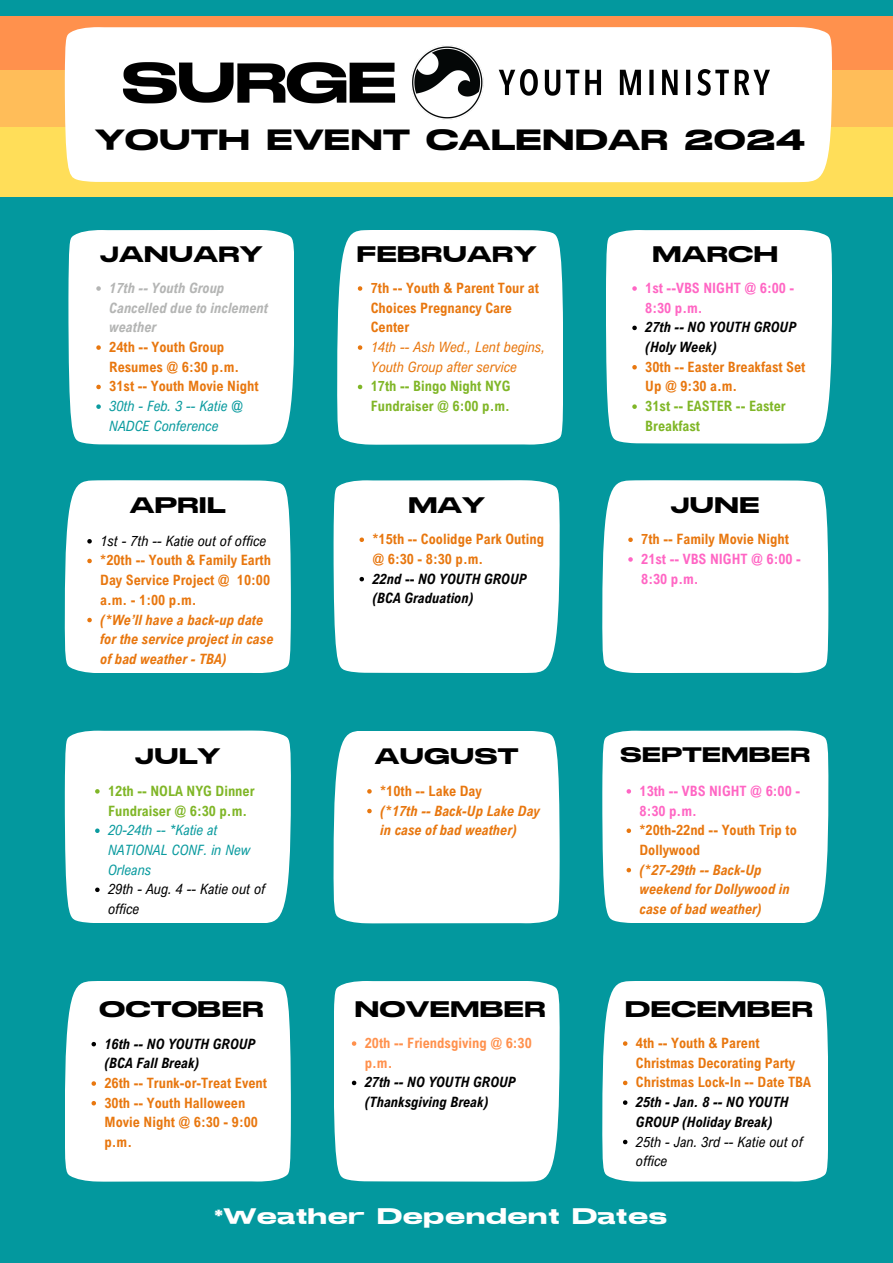
<style>
.page{position:relative;width:893px;height:1263px;background:#03989e}
.page>*{position:absolute;margin:0;border:0;box-sizing:border-box;transform-origin:0 0}
.t1{font:29.25px "Stretch Pro";color:#000}
.t2{font:22.5px "Stretch Pro";color:#000}
.t3{font:22.5px "Stretch Pro";color:#fff}
.t4{font:21px "Stretch Pro";color:#000}
.t5{font:700 14.25px/19.6px "Arial Nova Cond";color:#e8770f}
.t6{font:italic 700 14.25px/19.6px "Arial Nova Cond";color:#000}
.t7{font:italic 700 14.25px/19.6px "Arial Nova Cond";color:#e8770f}
.t8{font:700 14.25px/19.6px "Arial Nova Cond";color:#80b627}
.t9{font:700 14.25px/19.6px "Arial Nova Cond";color:#ff66c4}
.t10{font:italic 14.25px/19.6px "Arial Nova Cond";color:#000}
.t11{font:italic 14.25px/19.6px "Arial Nova Cond";color:#0b9b9f}
.t12{font:italic 14.25px/19.6px "Arial Nova Cond";color:#e8770f}
.t13{font:italic 700 14.25px/19.6px "Arial Nova Cond";color:#b4b5b4}
.t14{font:700 14.25px/19.6px "Arial Nova Cond";color:#ff914d}
.s1{font-style:normal}
</style>
<div class="page">
<div style="left:602px;top:981px;width:226px;height:200px;background:#fff"></div>
<div style="left:334px;top:981px;width:225px;height:200px;background:#fff"></div>
<div style="left:65px;top:981px;width:226px;height:200px;background:#fff"></div>
<div style="left:0;top:16px;width:893px;height:89px;background:#ff914d"></div>
<div style="left:0;top:70px;width:893px;height:92px;background:#ffbd59"></div>
<div style="left:0;top:127px;width:893px;height:69px;background:#ffde59"></div>
<div style="left:68px;top:230px;width:226px;height:215px;background:#fff"></div>
<div style="left:337px;top:230px;width:226px;height:215px;background:#fff"></div>
<div style="left:65px;top:27px;width:767px;height:155px;background:#fff"></div>
<div style="left:606px;top:230px;width:226px;height:214px;background:#fff"></div>
<img style="left:112px;top:41px;width:670px;height:83px">
<svg style="left:96px;top:286px;width:5px;height:5px"></svg>
<svg style="left:96px;top:345px;width:5px;height:5px"></svg>
<svg style="left:96px;top:385px;width:5px;height:4px"></svg>
<svg style="left:96px;top:404px;width:5px;height:5px"></svg>
<svg style="left:632px;top:286px;width:5px;height:5px"></svg>
<svg style="left:632px;top:326px;width:5px;height:4px"></svg>
<svg style="left:632px;top:365px;width:5px;height:4px"></svg>
<svg style="left:632px;top:404px;width:5px;height:5px"></svg>
<div style="left:65px;top:480px;width:226px;height:193px;background:#fff"></div>
<div style="left:333px;top:480px;width:226px;height:193px;background:#fff"></div>
<div style="left:602px;top:480px;width:226px;height:193px;background:#fff"></div>
<div style="left:65px;top:730px;width:226px;height:193px;background:#fff"></div>
<div style="left:333px;top:731px;width:226px;height:192px;background:#fff"></div>
<div style="left:602px;top:730px;width:226px;height:193px;background:#fff"></div>
<svg style="left:91px;top:1042px;width:5px;height:4px"></svg>
<svg style="left:91px;top:1081px;width:5px;height:5px"></svg>
<svg style="left:91px;top:1101px;width:5px;height:4px"></svg>
<svg style="left:352px;top:1041px;width:4px;height:5px"></svg>
<svg style="left:352px;top:1081px;width:4px;height:4px"></svg>
<svg style="left:623px;top:1041px;width:4px;height:5px"></svg>
<svg style="left:623px;top:1081px;width:4px;height:4px"></svg>
<svg style="left:623px;top:1100px;width:4px;height:5px"></svg>
<svg style="left:623px;top:1140px;width:4px;height:4px"></svg>
<svg style="left:358px;top:286px;width:4px;height:5px"></svg>
<svg style="left:358px;top:345px;width:4px;height:5px"></svg>
<svg style="left:358px;top:385px;width:4px;height:4px"></svg>
<p class="t1" style="left:95px;top:126px;width:712px">YOUTH EVENT CALENDAR 2024</p>
<p class="t2" style="left:100px;top:244px;width:164px">JANUARY</p>
<p class="t2" style="left:356px;top:244px;width:181px">FEBRUARY</p>
<p class="t13" style="left:109px;top:278px;width:160px">17th -- Youth Group<br>Cancelled due to inclement weather</p>
<p class="t5" style="left:109px;top:337px;width:131px">24th -- Youth Group<br>Resumes @ 6:30 p.m.</p>
<p class="t5" style="left:109px;top:376px;width:151px">31st -- Youth Movie Night</p>
<p class="t11" style="left:109px;top:396px;width:135px">30th - Feb. 3 -- Katie @<br>NADCE Conference</p>
<p class="t5" style="left:371px;top:278px;width:170px">7th -- Youth &amp; Parent Tour at<br>Choices Pregnancy Care<br>Center</p>
<p class="t12" style="left:371px;top:337px;width:176px">14th -- Ash Wed., Lent begins,<br>Youth Group after service</p>
<p class="t8" style="left:371px;top:376px;width:141px">17th -- Bingo Night NYG<br>Fundraiser @ 6:00 p.m.</p>
<p class="t2" style="left:652px;top:244px;width:128px">MARCH</p>
<p class="t9" style="left:645px;top:278px;width:151px">1st --VBS NIGHT @ 6:00 -<br>8:30 p.m.</p>
<p class="t6" style="left:645px;top:317px;width:153px">27th -- NO YOUTH GROUP (Holy Week)</p>
<p class="t5" style="left:645px;top:357px;width:162px">30th -- Easter Breakfast Set<br>Up @ 9:30 a.m.</p>
<p class="t8" style="left:645px;top:396px;width:142px">31st -- EASTER -- Easter<br>Breakfast</p>
<p class="t2" style="left:130px;top:495px;width:98px">APRIL</p>
<p class="t2" style="left:408px;top:495px;width:79px">MAY</p>
<p class="t2" style="left:670px;top:495px;width:91px">JUNE</p>
<p class="t10" style="left:100px;top:531px;width:167px">1st - 7th -- Katie out of office</p>
<p class="t5" style="left:100px;top:550px;width:172px;text-align:justify">*20th -- Youth &amp; Family Earth Day Service Project @ 10:00 a.m. - 1:00 p.m.</p>
<p class="t7" style="left:100px;top:609px;width:175px">(*We’ll have a back-up date for the service project in case of bad weather - TBA)</p>
<p class="t5" style="left:372px;top:529px;width:173px">*15th -- Coolidge Park Outing @ 6:30 - 8:30 p.m.</p>
<p class="t6" style="left:372px;top:568px;width:156px">22nd <span class="s1">--</span> NO YOUTH GROUP (BCA Graduation)</p>
<p class="t5" style="left:641px;top:529px;width:149px">7th -- Family Movie Night</p>
<p class="t9" style="left:641px;top:549px;width:161px">21st -- VBS NIGHT @ 6:00 -<br>8:30 p.m.</p>
<p class="t2" style="left:135px;top:746px;width:87px">JULY</p>
<p class="t2" style="left:375px;top:746px;width:145px">AUGUST</p>
<p class="t4" style="left:620px;top:745px;width:192px">SEPTEMBER</p>
<p class="t8" style="left:108px;top:781px;width:148px">12th -- NOLA NYG Dinner<br>Fundraiser @ 6:30 p.m.</p>
<p class="t11" style="left:108px;top:820px;width:144px">20-24th -- *Katie at<br>NATIONAL CONF. in New<br>Orleans</p>
<p class="t10" style="left:108px;top:879px;width:159px">29th - Aug. 4 -- Katie out of office</p>
<p class="t5" style="left:380px;top:781px;width:103px">*10th -- Lake Day</p>
<p class="t7" style="left:380px;top:800px;width:161px">(*17th -- Back-Up Lake Day in case of bad weather)</p>
<p class="t9" style="left:639px;top:781px;width:162px">13th -- VBS NIGHT @ 6:00 -<br>8:30 p.m.</p>
<p class="t5" style="left:639px;top:820px;width:159px">*20th-22nd -- Youth Trip to<br>Dollywood</p>
<p class="t7" style="left:639px;top:859px;width:152px">(*27-29th -- Back-Up weekend for Dollywood in case of bad weather)</p>
<p class="t2" style="left:99px;top:998px;width:166px">OCTOBER</p>
<p class="t2" style="left:354px;top:998px;width:193px">NOVEMBER</p>
<p class="t2" style="left:625px;top:998px;width:190px">DECEMBER</p>
<p class="t6" style="left:104px;top:1033px;width:153px">16th -- NO YOUTH GROUP (BCA Fall Break)</p>
<p class="t5" style="left:104px;top:1073px;width:164px">26th -- Trunk-or-Treat Event</p>
<p class="t5" style="left:104px;top:1092px;width:155px">30th -- Youth Halloween<br>Movie Night @ 6:30 - 9:00 p.m.</p>
<p class="t14" style="left:365px;top:1033px;width:169px">20th -- Friendsgiving @ 6:30 p.m.</p>
<p class="t6" style="left:365px;top:1072px;width:153px">27th -- NO YOUTH GROUP (Thanksgiving Break)</p>
<p class="t5" style="left:636px;top:1033px;width:161px">4th -- Youth &amp; Parent<br>Christmas Decorating Party</p>
<p class="t5" style="left:636px;top:1072px;width:177px">Christmas Lock-In -- Date TBA</p>
<p class="t6" style="left:636px;top:1092px;width:154px">25th - Jan. 8 -- NO YOUTH<br>GROUP (Holiday Break)</p>
<p class="t10" style="left:636px;top:1131px;width:168px">25th - Jan. 3rd -- Katie out of office</p>
<p class="t3" style="left:214px;top:1205px;width:454px">*Weather Dependent Dates</p>
</div>
